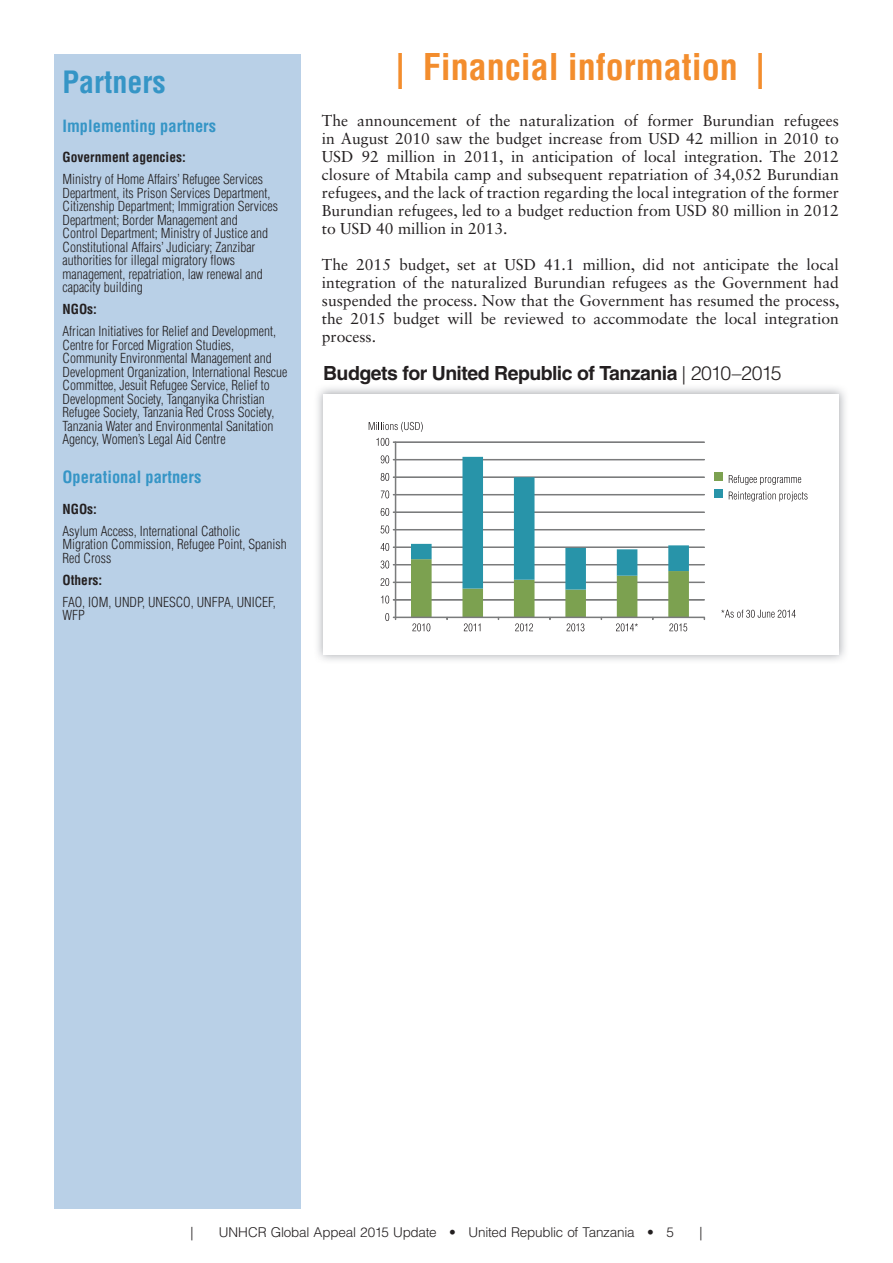
<style>
.page{position:relative;width:893px;height:1263px;background:#fff}
.page>*{position:absolute;margin:0;border:0;box-sizing:border-box;transform-origin:0 0}
.t1{font:700 condensed 36px "Helvetica LT Std";color:#f38d2d}
.t2{font:700 condensed 30px "Helvetica LT Std";color:#3595c6}
.t3{font:700 19.5px "Helvetica LT Std";letter-spacing:-.03em;color:#231f20}
.t4{font:700 condensed 16.5px "Helvetica LT Std";color:#3595c6}
.t5{font:15.75px/18px "Sabon LT Std";color:#231f20;text-align:justify}
.t6{font:300 condensed 13.5px/13.5px "Helvetica LT Std";color:#231f20}
.t7{font:300 13.5px "Helvetica LT Std";letter-spacing:-.02em;color:#231f20}
.t8{font:700 condensed 13.5px "Helvetica LT Std";color:#231f20}
.s1{font-family:"Agenda";font-weight:300}
.s2{font-weight:300}
</style>
<div class="page">
<div style="left:54px;top:54px;width:247px;height:1155px;background:#b9d0e7"></div>
<svg style="left:721px;top:610px;width:75px;height:8px"></svg>
<svg style="left:369px;top:422px;width:54px;height:10px"></svg>
<svg style="left:729px;top:491px;width:78px;height:10px"></svg>
<svg style="left:729px;top:475px;width:72px;height:10px"></svg>
<div style="left:714px;top:473px;width:9px;height:8px;background:#7ca150"></div>
<div style="left:714px;top:490px;width:9px;height:8px;background:#2894a9"></div>
<hr style="left:396px;top:600px;width:308px;height:1px;background:#7a7b7c">
<div style="left:395px;top:599px;width:309px;height:1px;border:1px solid #7a7b7c"></div>
<div style="left:395px;top:582px;width:309px;height:1px;border:1px solid #7a7b7c"></div>
<div style="left:395px;top:564px;width:309px;height:1px;border:1px solid #7a7b7c"></div>
<div style="left:395px;top:547px;width:309px;height:1px;border:1px solid #7a7b7c"></div>
<div style="left:395px;top:529px;width:309px;height:1px;border:1px solid #7a7b7c"></div>
<div style="left:395px;top:512px;width:309px;height:1px;border:1px solid #7a7b7c"></div>
<div style="left:395px;top:494px;width:309px;height:1px;border:1px solid #7a7b7c"></div>
<div style="left:395px;top:477px;width:309px;height:1px;border:1px solid #7a7b7c"></div>
<div style="left:395px;top:459px;width:309px;height:1px;border:1px solid #7a7b7c"></div>
<div style="left:395px;top:442px;width:309px;height:1px;border:1px solid #7a7b7c"></div>
<div style="left:395px;top:442px;width:1px;height:175px;border:1px solid #7a7b7c"></div>
<div style="left:395px;top:617px;width:309px;height:1px;border:1px solid #7a7b7c"></div>
<svg style="left:385px;top:613px;width:11px;height:8px"></svg>
<svg style="left:381px;top:595px;width:15px;height:8px"></svg>
<svg style="left:381px;top:578px;width:15px;height:8px"></svg>
<svg style="left:381px;top:560px;width:15px;height:9px"></svg>
<svg style="left:381px;top:543px;width:15px;height:8px"></svg>
<svg style="left:381px;top:525px;width:15px;height:8px"></svg>
<svg style="left:381px;top:508px;width:15px;height:8px"></svg>
<svg style="left:381px;top:490px;width:15px;height:8px"></svg>
<svg style="left:381px;top:473px;width:15px;height:8px"></svg>
<svg style="left:381px;top:455px;width:15px;height:8px"></svg>
<svg style="left:376px;top:438px;width:20px;height:8px"></svg>
<svg style="left:411px;top:457px;width:278px;height:174px"></svg>
<h2 class="t2" style="left:63px;top:63px;width:105px">Partners</h2>
<p class="t4" style="left:63px;top:115px;width:155px">Implementing partners</p>
<p class="t8" style="left:63px;top:149px;width:125px">Government agencies:</p>
<p class="t6" style="left:63px;top:172px;width:217px">Ministry of Home Affairs’ Refugee Services Department, its Prison Services Department, Citizenship Department; Immigration Services Department; Border Management and<br>Control Department; Ministry of Justice and Constitutional Affairs’ Judiciary; Zanzibar authorities for illegal migratory flows management, repatriation, law renewal and capacity building</p>
<p class="t8" style="left:63px;top:301px;width:36px">NGOs:</p>
<p class="t6" style="left:63px;top:324px;width:226px">African Initiatives for Relief and Development, Centre for Forced Migration Studies, Community Environmental Management and Development Organization, International Rescue Committee, Jesuit Refugee Service, Relief to Development Society, Tanganyika Christian Refugee Society, Tanzania Red Cross Society, Tanzania Water and Environmental Sanitation Agency, Women’s Legal Aid Centre</p>
<p class="t4" style="left:63px;top:467px;width:140px">Operational partners</p>
<p class="t8" style="left:63px;top:500px;width:36px">NGOs:</p>
<p class="t6" style="left:63px;top:524px;width:226px">Asylum Access, International Catholic<br>Migration Commission, Refugee Point, Spanish<br>Red Cross</p>
<p class="t8" style="left:63px;top:571px;width:41px">Others:</p>
<p class="t6" style="left:63px;top:595px;width:215px">FAO, IOM, UNDP, UNESCO, UNFPA, UNICEF,<br>WFP</p>
<h1 class="t1" style="left:396px;top:44px;width:371px">| Financial information |</h1>
<p class="t5" style="left:322px;top:111px;width:519px">The announcement of the naturalization of former Burundian refugees in August 2010 saw the budget increase from USD 42 million in 2010 to USD 92 million in 2011, in anticipation of local integration. The 2012 closure of Mtabila camp and subsequent repatriation of 34,052 Burundian refugees, and the lack of traction regarding the local integration of the former Burundian refugees, led to a budget reduction from USD 80 million in 2012 to USD 40 million in 2013.</p>
<p class="t5" style="left:322px;top:255px;width:519px">The 2015 budget, set at USD 41.1 million, did not anticipate the local integration of the naturalized Burundian refugees as the Government had suspended the process. Now that the Government has resumed the process, the 2015 budget will be reviewed to accommodate the local integration process.</p>
<h3 class="t3" style="left:323px;top:362px;width:460px">Budgets for United Republic of Tanzania <span class="s1">|</span> <span class="s2">2010–2015</span></h3>
<p class="t7" style="left:190px;top:1224px;width:4px">|</p>
<p class="t7" style="left:219px;top:1224px;width:457px">UNHCR Global Appeal 2015 Update • United Republic of Tanzania • 5</p>
<p class="t7" style="left:699px;top:1224px;width:4px">|</p>
</div>
